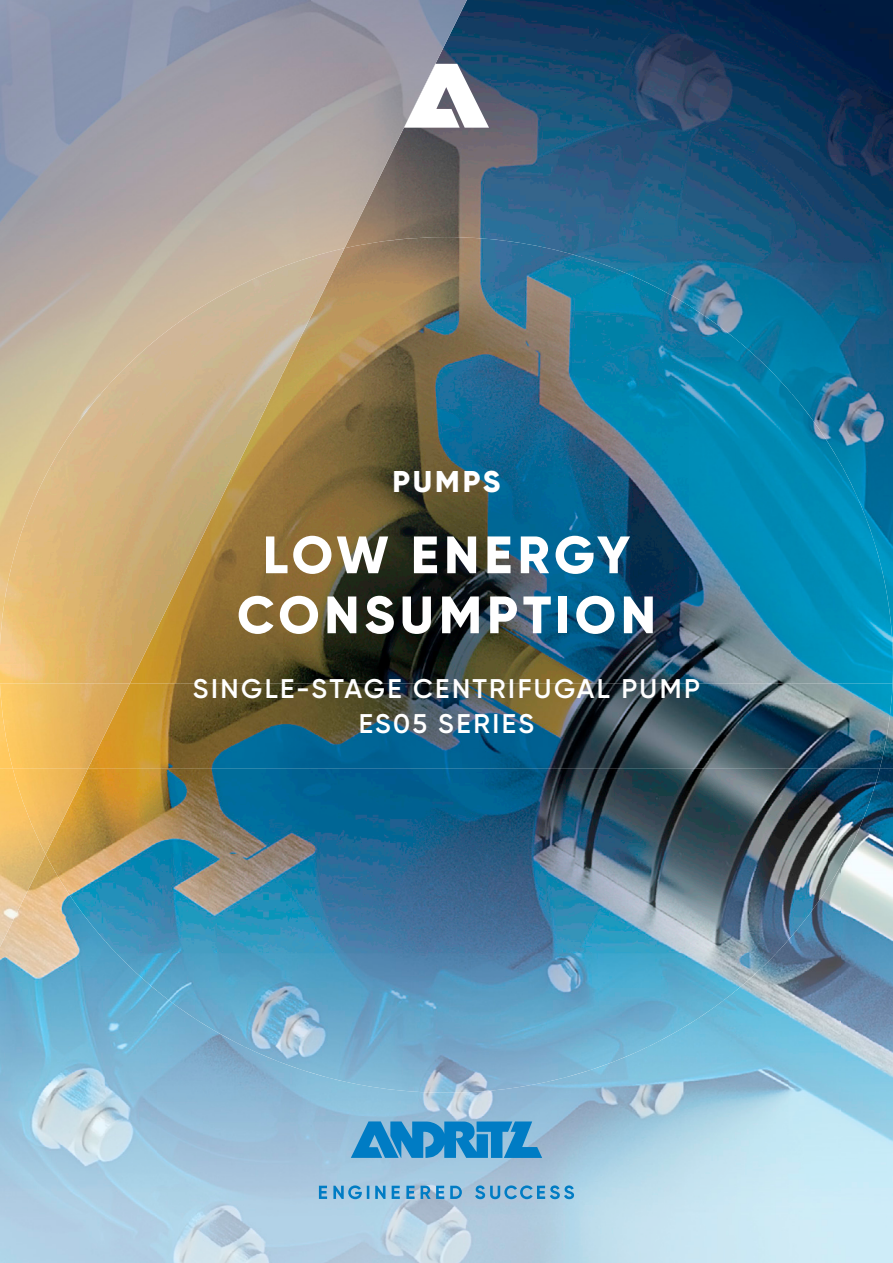
<style>
.page{position:relative;width:893px;height:1263px;background:#fff}
.page>*{position:absolute;margin:0;border:0;box-sizing:border-box;transform-origin:0 0}
.t1{font:800 52.5px/60px "Gilroy";letter-spacing:.09em;color:#fff;text-align:center}
.t2{font:800 30px "Gilroy";letter-spacing:.09em;color:#fff}
.t3{font:600 27px/34.5px "Gilroy";letter-spacing:.09em;color:#fff;text-align:center}
</style>
<div class="page">
<img style="left:395px;top:0;width:498px;height:263px">
<img style="left:361px;top:216px;width:34px;height:21px">
<img style="left:690px;top:263px;width:203px;height:52px">
<img style="left:741px;top:315px;width:152px;height:52px">
<img style="left:792px;top:367px;width:101px;height:53px">
<img style="left:843px;top:420px;width:50px;height:46px">
<img style="left:841px;top:768px;width:52px;height:495px">
<img style="left:0;top:947px;width:105px;height:316px">
<img style="left:788px;top:888px;width:53px;height:375px">
<img style="left:105px;top:954px;width:52px;height:309px">
<img style="left:736px;top:954px;width:52px;height:309px">
<img style="left:157px;top:1001px;width:53px;height:262px">
<img style="left:683px;top:1001px;width:53px;height:262px">
<img style="left:210px;top:1047px;width:105px;height:216px">
<img style="left:578px;top:1047px;width:105px;height:216px">
<img style="left:315px;top:1093px;width:263px;height:170px">
<img style="left:311px;top:0;width:156px;height:107px">
<img style="left:311px;top:107px;width:103px;height:109px">
<img style="left:311px;top:215px;width:50px;height:22px">
<img style="left:0;top:768px;width:46px;height:179px">
<img style="left:130px;top:683px;width:763px;height:85px">
<img style="left:282px;top:237px;width:408px;height:446px">
<img style="left:689px;top:306px;width:52px;height:377px">
<img style="left:740px;top:343px;width:52px;height:340px">
<img style="left:791px;top:393px;width:52px;height:290px">
<img style="left:842px;top:466px;width:51px;height:217px">
<img style="left:46px;top:768px;width:782px;height:186px">
<img style="left:828px;top:768px;width:52px;height:120px">
<img style="left:116px;top:953px;width:660px;height:48px">
<img style="left:168px;top:1000px;width:556px;height:47px">
<img style="left:243px;top:1046px;width:406px;height:47px">
<img style="left:0;top:683px;width:130px;height:85px">
<img style="left:0;top:248px;width:344px;height:435px">
<img style="left:13px;top:768px;width:75px;height:86px">
<svg style="left:404px;top:64px;width:85px;height:64px"></svg>
<svg style="left:351px;top:1121px;width:191px;height:37px"></svg>
<svg style="left:319px;top:1185px;width:255px;height:14px"></svg>
<p class="t2" style="left:392px;top:468px;width:109px">PUMPS</p>
<h1 class="t1" style="left:237px;top:528px;width:420px">LOW ENERGY<br>CONSUMPTION</h1>
<p class="t3" style="left:193px;top:673px;width:509px">SINGLE-STAGE CENTRIFUGAL PUMP<br>ES05 SERIES</p>
</div>
